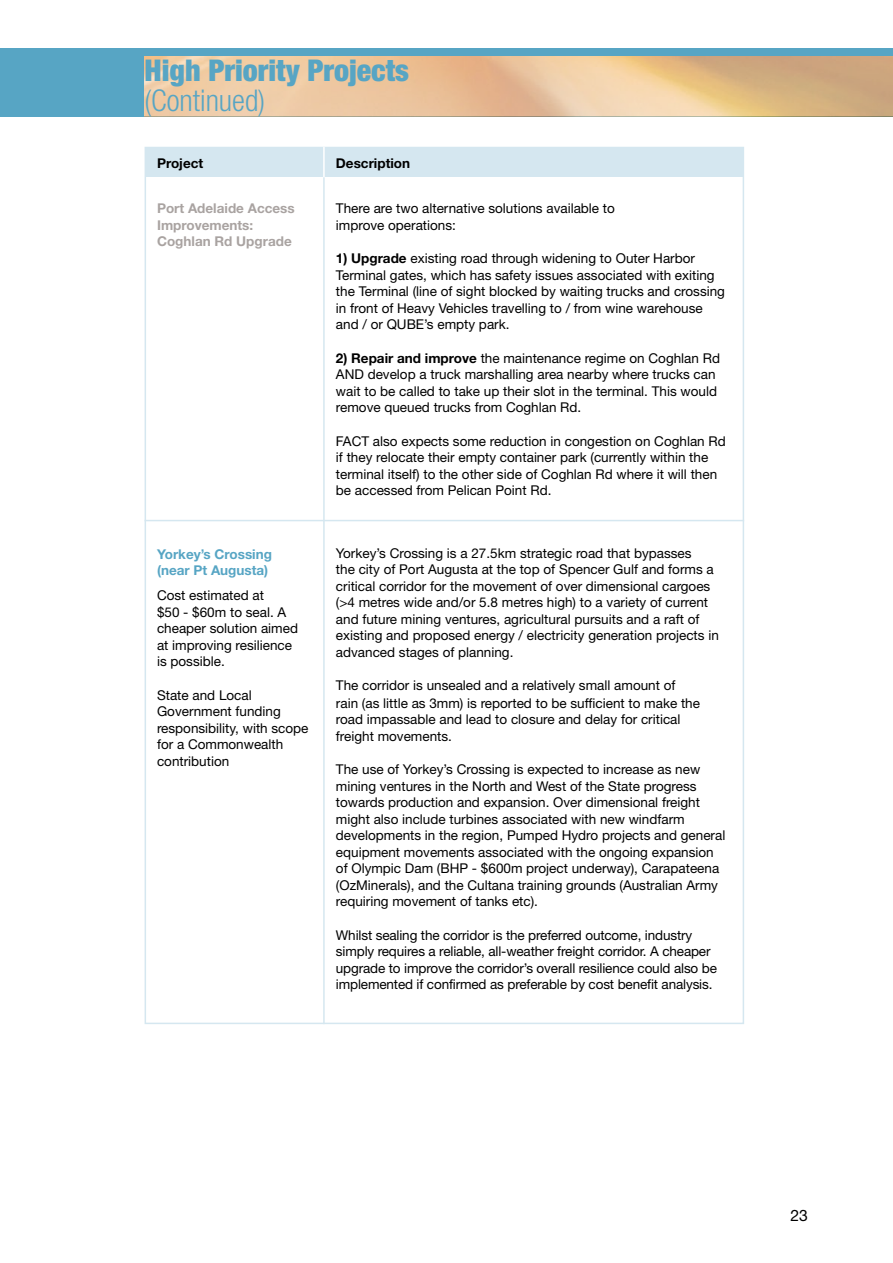
<style>
.page{position:relative;width:893px;height:1263px;background:#fff}
.page>*{position:absolute;margin:0;border:0;box-sizing:border-box;transform-origin:0 0}
.t1{font:900 condensed 30px "Helvetica Neue";color:#57a5c4}
.t2{font:300 condensed 30px "Helvetica Neue LT Com";color:#57a5c4}
.t3{font:15.75px "Helvetica Neue";color:#000}
.t4{font:13.5px/16.5px "Helvetica Neue";color:#000}
.t5{font:700 13.5px/16.5px "Helvetica Neue";color:#a9a3a1}
.t6{font:700 13.5px/16.5px "Helvetica Neue";color:#57a5c4}
.t7{font:700 13.5px "Helvetica Neue";color:#000}
.s1{font-weight:700}
</style>
<div class="page">
<div style="left:0;top:48px;width:893px;height:68px;background:#57a5c4"></div>
<img style="left:145px;top:57px;width:748px;height:59px">
<div style="left:145px;top:147px;width:599px;height:30px;background:#d5e7f0"></div>
<hr style="left:323px;top:147px;width:2px;height:30px;background:#fff">
<hr style="left:323px;top:177px;width:2px;height:847px;background:#d5e7f0">
<hr style="left:145px;top:520px;width:599px;height:1px;background:#d5e7f0">
<h1 class="t1" style="left:145px;top:52px;width:266px">High Priority Projects</h1>
<h1 class="t2" style="left:145px;top:83px;width:122px">(Continued)</h1>
<p class="t7" style="left:157px;top:154px;width:48px">Project</p>
<p class="t5" style="left:157px;top:200px;width:139px">Port Adelaide Access<br>Improvements:<br>Coghlan Rd Upgrade</p>
<p class="t6" style="left:157px;top:545px;width:117px">Yorkey’s Crossing (near Pt Augusta)</p>
<p class="t4" style="left:157px;top:587px;width:143px">Cost estimated at<br>$50 - $60m to seal. A cheaper solution aimed at improving resilience is possible.</p>
<p class="t4" style="left:157px;top:686px;width:153px">State and Local<br>Government funding responsibility, with scope for a Commonwealth contribution</p>
<p class="t7" style="left:336px;top:154px;width:76px">Description</p>
<p class="t4" style="left:336px;top:200px;width:281px">There are two alternative solutions available to improve operations:</p>
<p class="t4" style="left:336px;top:250px;width:391px"><span class="s1">1) Upgrade</span> existing road through widening to Outer Harbor Terminal gates, which has safety issues associated with exiting the Terminal (line of sight blocked by waiting trucks and crossing in front of Heavy Vehicles travelling to / from wine warehouse and / or QUBE’s empty park.</p>
<p class="t4" style="left:336px;top:349px;width:386px"><span class="s1">2) Repair and improve</span> the maintenance regime on Coghlan Rd AND develop a truck marshalling area nearby where trucks can wait to be called to take up their slot in the terminal. This would remove queued trucks from Coghlan Rd.</p>
<p class="t4" style="left:336px;top:432px;width:391px">FACT also expects some reduction in congestion on Coghlan Rd if they relocate their empty container park (currently within the terminal itself) to the other side of Coghlan Rd where it will then be accessed from Pelican Point Rd.</p>
<p class="t4" style="left:336px;top:544px;width:384px">Yorkey’s Crossing is a 27.5km strategic road that bypasses<br>the city of Port Augusta at the top of Spencer Gulf and forms a critical corridor for the movement of over dimensional cargoes (&gt;4 metres wide and/or 5.8 metres high) to a variety of current and future mining ventures, agricultural pursuits and a raft of existing and proposed energy / electricity generation projects in advanced stages of planning.</p>
<p class="t4" style="left:336px;top:677px;width:366px">The corridor is unsealed and a relatively small amount of rain (as little as 3mm) is reported to be sufficient to make the road impassable and lead to closure and delay for critical freight movements.</p>
<p class="t4" style="left:336px;top:761px;width:391px">The use of Yorkey’s Crossing is expected to increase as new mining ventures in the North and West of the State progress towards production and expansion. Over dimensional freight might also include turbines associated with new windfarm developments in the region, Pumped Hydro projects and general equipment movements associated with the ongoing expansion of Olympic Dam (BHP - $600m project underway), Carapateena (OzMinerals), and the Cultana training grounds (Australian Army requiring movement of tanks etc).</p>
<p class="t4" style="left:336px;top:926px;width:383px">Whilst sealing the corridor is the preferred outcome, industry simply requires a reliable, all-weather freight corridor. A cheaper upgrade to improve the corridor’s overall resilience could also be implemented if confirmed as preferable by cost benefit analysis.</p>
<p class="t3" style="left:790px;top:1205px;width:19px">23</p>
</div>
